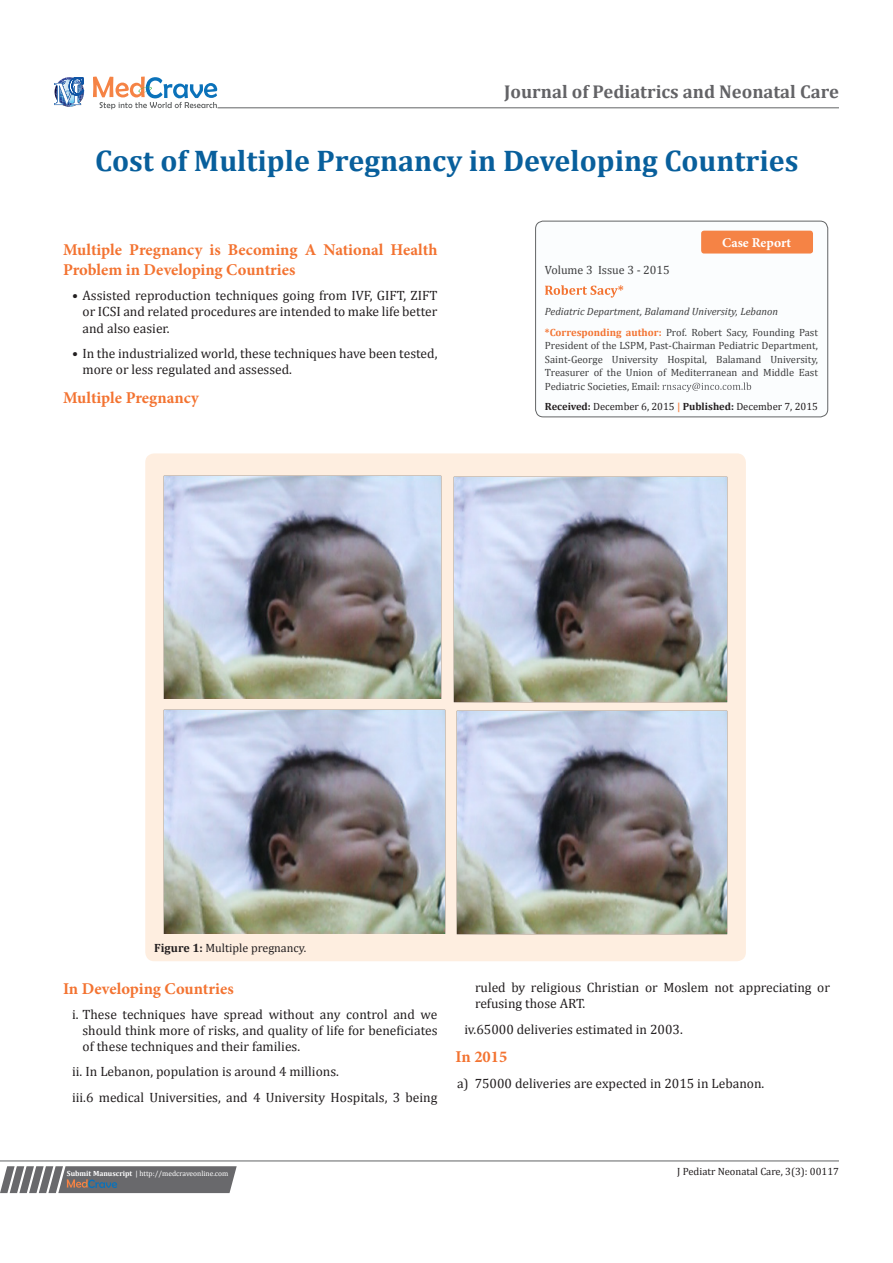
<style>
.page{position:relative;width:893px;height:1263px;background:#fff}
.page>*{position:absolute;margin:0;border:0;box-sizing:border-box;transform-origin:0 0}
.t1{font:700 30px "Cambria";color:#085f9c}
.t2{font:700 18.6px "Cambria";color:#636366}
.t3{font:700 16.5px/19.8px "Minion Pro";color:#f37331}
.t4{font:13.5px/16.2px "Cambria";color:#231f20;text-align:justify}
.t5{font:700 13.5px "Minion Pro";letter-spacing:.005em;color:#fff}
.t6{font:12px "Cambria";color:#231f20}
.t7{font:12px "Cambria";color:#3e3e3f}
.t8{font:10.5px/13.5px "Cambria";color:#3e3e3f;text-align:justify}
.t9{font:10.5px "Cambria";color:#231f20}
.t10{font:italic 10.5px "Cambria";color:#3e3e3f}
.t11{font:7.5px "Cambria";color:#fff}
.s1{font-weight:700;color:#f37331}
.s2{font-weight:700}
.s3{font-weight:700;color:#f58345}
</style>
<div class="page">
<svg style="left:54px;top:77px;width:30px;height:30px"></svg>
<svg style="left:93px;top:77px;width:124px;height:32px"></svg>
<div style="left:536px;top:221px;width:292px;height:196px;background:#fbfdfe;border-radius:8px"></div>
<svg style="left:545px;top:285px;width:78px;height:13px"></svg>
<svg style="left:662px;top:382px;width:89px;height:10px"></svg>
<div style="left:535px;top:221px;width:293px;height:196px;border:1px solid #626465;border-radius:8px"></div>
<svg style="left:0;top:1166px;width:237px;height:27px;background:#78787a"></svg>
<hr style="left:0;top:1161px;width:839px;height:1px;background:#626465">
<div style="left:145px;top:453px;width:601px;height:508px;background:#feeee0;border-radius:9px"></div>
<img style="left:164px;top:475px;width:277px;height:224px">
<img style="left:453px;top:476px;width:274px;height:226px">
<img style="left:164px;top:709px;width:281px;height:225px">
<img style="left:456px;top:710px;width:271px;height:224px">
<hr style="left:218px;top:108px;width:621px;height:1px;background:#626465">
<div style="left:701px;top:231px;width:112px;height:23px;background:#f58345;border-radius:3px"></div>
<p class="t2" style="left:504px;top:79px;width:336px">Journal of Pediatrics and Neonatal Care</p>
<p class="t1" style="left:95px;top:139px;width:705px">Cost of Multiple Pregnancy in Developing Countries</p>
<p class="t3" style="left:63px;top:240px;width:376px">Multiple Pregnancy is Becoming A National Health<br>Problem in Developing Countries</p>
<p class="t4" style="left:82px;top:287px;width:356px;text-indent:-10px">• Assisted reproduction techniques going from IVF, GIFT, ZIFT or ICSI and related procedures are intended to make life better and also easier.</p>
<p class="t4" style="left:82px;top:345px;width:356px;text-indent:-10px">• In the industrialized world, these techniques have been tested, more or less regulated and assessed.</p>
<p class="t3" style="left:63px;top:387px;width:137px">Multiple Pregnancy</p>
<p class="t5" style="left:722px;top:233px;width:71px">Case Report</p>
<p class="t7" style="left:545px;top:263px;width:126px">Volume 3 Issue 3 - 2015</p>
<p class="t10" style="left:545px;top:304px;width:235px">Pediatric Department, Balamand University, Lebanon</p>
<p class="t8" style="left:545px;top:325px;width:275px"><span class="s1">*Corresponding author:</span> Prof. Robert Sacy, Founding Past President of the LSPM, Past-Chairman Pediatric Department, Saint-George University Hospital, Balamand University, Treasurer of the Union of Mediterranean and Middle East Pediatric Societies, Email:</p>
<p class="t9" style="left:545px;top:400px;width:275px"><span class="s2">Received:</span> December 6, 2015 <span class="s3">|</span> <span class="s2">Published:</span> December 7, 2015</p>
<p class="t6" style="left:154px;top:941px;width:154px"><span class="s2">Figure 1:</span> Multiple pregnancy.</p>
<p class="t3" style="left:63px;top:978px;width:172px">In Developing Countries</p>
<p class="t4" style="left:82px;top:1006px;width:356px;text-indent:-10px">i. These techniques have spread without any control and we should think more of risks, and quality of life for beneficiates of these techniques and their families.</p>
<p class="t4" style="left:72px;top:1064px;width:268px">ii. In Lebanon, population is around 4 millions.</p>
<p class="t4" style="left:72px;top:1089px;width:367px">iii.6 medical Universities, and 4 University Hospitals, 3 being</p>
<p class="t4" style="left:475px;top:979px;width:356px">ruled by religious Christian or Moslem not appreciating or refusing those ART.</p>
<p class="t4" style="left:464px;top:1021px;width:220px">iv.65000 deliveries estimated in 2003.</p>
<p class="t3" style="left:455px;top:1047px;width:53px">In 2015</p>
<p class="t4" style="left:457px;top:1075px;width:309px">a) 75000 deliveries are expected in 2015 in Lebanon.</p>
<p class="t11" style="left:67px;top:1169px;width:163px"><span class="s2">Submit Manuscript</span> | http://medcraveonline.com</p>
<p class="t9" style="left:677px;top:1165px;width:163px">J Pediatr Neonatal Care, 3(3): 00117</p>
</div>
